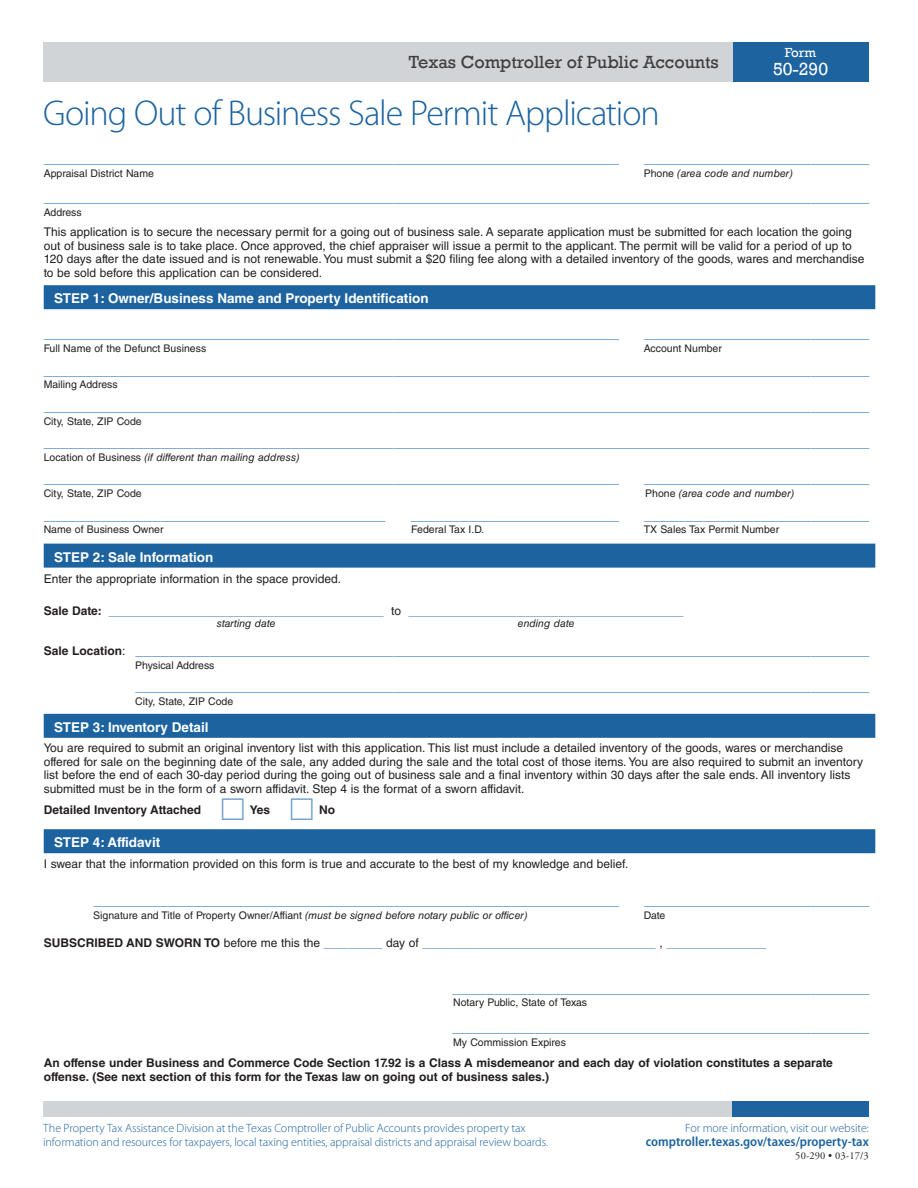
<style>
.page{position:relative;width:918px;height:1188px;background:#fff}
.page>*{position:absolute;margin:0;border:0;box-sizing:border-box;transform-origin:0 0}
.t1{font:300 36px "Myriad Pro";letter-spacing:-.03em;color:#1c63a0}
.t2{font:18px "Rockwell";color:#3e3e3f}
.t3{font:18px "Rockwell";color:#fff}
.t4{font:15px "Helvetica LT Std";color:#5b94c6}
.t5{font:15px "Helvetica LT Std";color:#77a2c6}
.t6{font:700 15px "Helvetica LT Std";color:#77a2c6}
.t7{font:700 13.5px "Helvetica LT Std";color:#fff}
.t8{font:600 semi-condensed 13.5px "Myriad Pro";color:#1c63a0}
.t9{font:13.5px "Rockwell";color:#fff}
.t10{font:12px/13.5px "Helvetica LT Std";color:#231f20}
.t11{font:300 12px/14.4px "Myriad Pro";letter-spacing:-.005em;color:#1c63a0}
.t12{font:700 12px/14.4px "Helvetica LT Std";color:#231f20}
.t13{font:10.5px "Helvetica LT Std";color:#231f20}
.t14{font:italic 10.5px "Helvetica LT Std";color:#231f20}
.t15{font:10.5px "Adobe Garamond Pro";letter-spacing:.01em;color:#231f20}
.s1{font-style:normal}
.s2{font-size:12px;color:#231f20}
.s3{font-weight:400;font-size:12px;color:#231f20}
.s4{font-weight:700;font-size:12px;color:#231f20}
</style>
<div class="page">
<div style="left:43px;top:1102px;width:689px;height:15px;background:#d0d4d7"></div>
<div style="left:732px;top:1102px;width:137px;height:15px;background:#1c63a0"></div>
<div style="left:732px;top:42px;width:137px;height:39px;background:#1c63a0"></div>
<div style="left:43px;top:42px;width:689px;height:39px;background:#d0d4d7"></div>
<div style="left:44px;top:285px;width:831px;height:24px;background:#1c63a0"></div>
<div style="left:44px;top:544px;width:831px;height:24px;background:#1c63a0"></div>
<div style="left:44px;top:714px;width:831px;height:24px;background:#1c63a0"></div>
<div style="left:44px;top:829px;width:831px;height:24px;background:#1c63a0"></div>
<p class="t2" style="left:409px;top:51px;width:311px">Texas Comptroller of Public Accounts</p>
<p class="t9" style="left:785px;top:45px;width:33px">Form</p>
<p class="t3" style="left:773px;top:59px;width:57px">50-290</p>
<h1 class="t1" style="left:43px;top:93px;width:618px">Going Out of Business Sale Permit Application</h1>
<p class="t4" style="left:44px;top:149px;width:577px">_____________________________________________________________________</p>
<p class="t4" style="left:644px;top:149px;width:227px">___________________________</p>
<p class="t13" style="left:44px;top:167px;width:112px">Appraisal District Name</p>
<p class="t14" style="left:644px;top:167px;width:151px"><span class="s1">Phone</span> (area code and number)</p>
<p class="t4" style="left:44px;top:188px;width:827px">___________________________________________________________________________________________________</p>
<p class="t13" style="left:44px;top:206px;width:40px">Address</p>
<p class="t10" style="left:44px;top:225px;width:822px">This application is to secure the necessary permit for a going out of business sale. A separate application must be submitted for each location the going out of business sale is to take place. Once approved, the chief appraiser will issue a permit to the applicant. The permit will be valid for a period of up to 120 days after the date issued and is not renewable. You must submit a $20 filing fee along with a detailed inventory of the goods, wares and merchandise to be sold before this application can be considered.</p>
<h2 class="t7" style="left:54px;top:290px;width:376px">STEP 1: Owner/Business Name and Property Identification</h2>
<p class="t4" style="left:44px;top:325px;width:577px">_____________________________________________________________________</p>
<p class="t4" style="left:644px;top:325px;width:227px">___________________________</p>
<p class="t13" style="left:44px;top:342px;width:164px">Full Name of the Defunct Business</p>
<p class="t13" style="left:644px;top:342px;width:80px">Account Number</p>
<p class="t4" style="left:44px;top:361px;width:827px">___________________________________________________________________________________________________</p>
<p class="t13" style="left:44px;top:379px;width:76px">Mailing Address</p>
<p class="t4" style="left:44px;top:397px;width:827px">___________________________________________________________________________________________________</p>
<p class="t13" style="left:44px;top:415px;width:100px">City, State, ZIP Code</p>
<p class="t4" style="left:44px;top:433px;width:827px">___________________________________________________________________________________________________</p>
<p class="t14" style="left:44px;top:451px;width:258px"><span class="s1">Location of Business</span> (if different than mailing address)</p>
<p class="t4" style="left:44px;top:469px;width:577px">_____________________________________________________________________</p>
<p class="t4" style="left:644px;top:469px;width:227px">___________________________</p>
<p class="t13" style="left:44px;top:487px;width:100px">City, State, ZIP Code</p>
<p class="t14" style="left:645px;top:487px;width:151px"><span class="s1">Phone</span> (area code and number)</p>
<p class="t4" style="left:44px;top:506px;width:343px">_________________________________________</p>
<p class="t4" style="left:411px;top:506px;width:210px">_________________________</p>
<p class="t4" style="left:644px;top:506px;width:227px">___________________________</p>
<p class="t13" style="left:44px;top:524px;width:121px">Name of Business Owner</p>
<p class="t13" style="left:411px;top:524px;width:74px">Federal Tax I.D.</p>
<p class="t13" style="left:644px;top:524px;width:137px">TX Sales Tax Permit Number</p>
<h2 class="t7" style="left:54px;top:549px;width:161px">STEP 2: Sale Information</h2>
<p class="t10" style="left:44px;top:572px;width:299px">Enter the appropriate information in the space provided.</p>
<p class="t6" style="left:44px;top:600px;width:641px"><span class="s2">Sale Date:</span> _________________________________ <span class="s3">to</span> _________________________________</p>
<p class="t14" style="left:217px;top:617px;width:60px">starting date</p>
<p class="t14" style="left:518px;top:617px;width:58px">ending date</p>
<p class="t4" style="left:44px;top:641px;width:827px"><span class="s4">Sale Location</span><span class="s2">:</span> ________________________________________________________________________________________</p>
<p class="t13" style="left:135px;top:659px;width:81px">Physical Address</p>
<p class="t4" style="left:135px;top:677px;width:735px">________________________________________________________________________________________</p>
<p class="t13" style="left:135px;top:695px;width:100px">City, State, ZIP Code</p>
<h2 class="t7" style="left:54px;top:719px;width:156px">STEP 3: Inventory Detail</h2>
<p class="t10" style="left:44px;top:741px;width:821px">You are required to submit an original inventory list with this application. This list must include a detailed inventory of the goods, wares or merchandise offered for sale on the beginning date of the sale, any added during the sale and the total cost of those items. You are also required to submit an inventory list before the end of each 30-day period during the going out of business sale and a final inventory within 30 days after the sale ends. All inventory lists submitted must be in the form of a sworn affidavit. Step 4 is the format of a sworn affidavit.</p>
<p class="t12" style="left:44px;top:802px;width:159px">Detailed Inventory Attached</p>
<p class="t12" style="left:250px;top:802px;width:22px">Yes</p>
<p class="t12" style="left:319px;top:802px;width:17px">No</p>
<h2 class="t7" style="left:54px;top:834px;width:108px">STEP 4: Affidavit</h2>
<p class="t10" style="left:44px;top:857px;width:586px">I swear that the information provided on this form is true and accurate to the best of my knowledge and belief.</p>
<p class="t4" style="left:94px;top:891px;width:527px">_______________________________________________________________</p>
<p class="t4" style="left:644px;top:891px;width:227px">___________________________</p>
<p class="t14" style="left:93px;top:909px;width:436px"><span class="s1">Signature and Title of Property Owner/Affiant</span> (must be signed before notary public or officer)</p>
<p class="t13" style="left:644px;top:909px;width:23px">Date</p>
<p class="t5" style="left:44px;top:933px;width:724px"><span class="s4">SUBSCRIBED AND SWORN TO</span> <span class="s2">before me this the</span> _______ <span class="s2">day of</span> ____________________________ <span class="s2">,</span> ____________</p>
<p class="t4" style="left:452px;top:979px;width:418px">__________________________________________________</p>
<p class="t13" style="left:453px;top:997px;width:135px">Notary Public, State of Texas</p>
<p class="t4" style="left:452px;top:1018px;width:418px">__________________________________________________</p>
<p class="t13" style="left:453px;top:1036px;width:114px">My Commission Expires</p>
<p class="t12" style="left:44px;top:1055px;width:791px">An offense under Business and Commerce Code Section 17.92 is a Class A misdemeanor and each day of violation constitutes a separate offense. (See next section of this form for the Texas law on going out of business sales.)</p>
<p class="t11" style="left:43px;top:1121px;width:507px">The Property Tax Assistance Division at the Texas Comptroller of Public Accounts provides property tax information and resources for taxpayers, local taxing entities, appraisal districts and appraisal review boards.</p>
<p class="t11" style="left:685px;top:1121px;width:185px">For more information, visit our website:</p>
<p class="t8" style="left:646px;top:1134px;width:224px">comptroller.texas.gov/taxes/property-tax</p>
<p class="t15" style="left:795px;top:1149px;width:75px">50-290 • 03-17/3</p>
</div>
